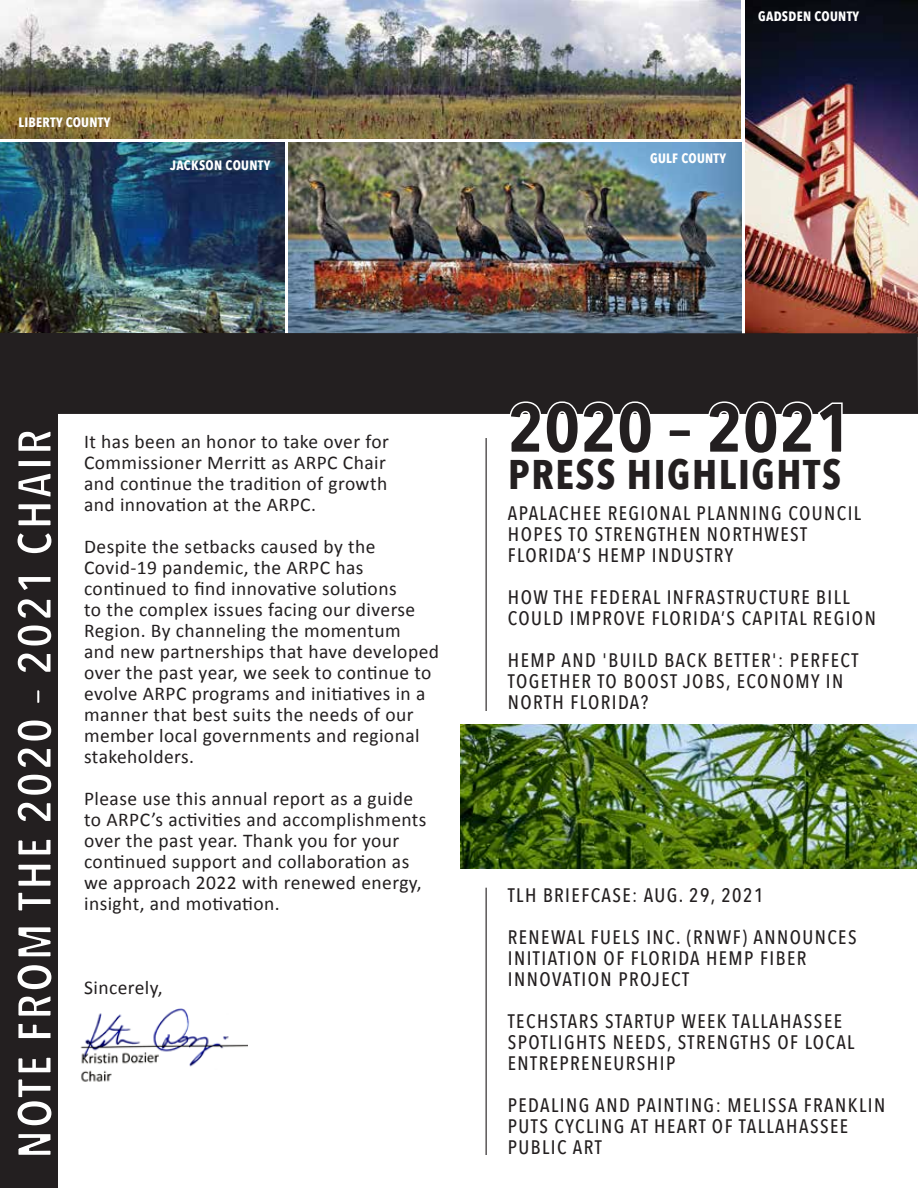
<style>
.page{position:relative;width:918px;height:1188px;background:#fff}
.page>*{position:absolute;margin:0;border:0;box-sizing:border-box;transform-origin:0 0}
.t1{font:700 69.45px "Avenir Next Condensed";color:#231f20}
.t2{font:700 49.5px "Avenir Next Condensed";letter-spacing:.02em;color:#fff}
.t3{font:700 41.4px "Avenir Next Condensed";letter-spacing:.04em;color:#231f20}
.t4{font:19.5px/21px "Calibri";letter-spacing:.02em;color:#231f20}
.t5{font:500 19.5px/21px "Avenir Next Condensed";letter-spacing:.075em;color:#231f20}
.t6{font:700 13.5px "Avenir Next Condensed";letter-spacing:.02em;color:#fff}
</style>
<div class="page">
<img style="left:0;top:0;width:741px;height:138px">
<img style="left:289px;top:142px;width:452px;height:191px">
<img style="left:0;top:143px;width:284px;height:190px">
<img style="left:745px;top:0;width:173px;height:333px">
<div style="left:0;top:333px;width:918px;height:81px;background:#231f20"></div>
<div style="left:0;top:408px;width:57px;height:780px;background:#231f20"></div>
<hr style="left:486px;top:438px;width:1px;height:273px;background:#231f20">
<svg style="left:509px;top:401px;width:142px;height:13px"></svg>
<svg style="left:708px;top:401px;width:135px;height:13px"></svg>
<img style="left:461px;top:724px;width:455px;height:144px">
<hr style="left:486px;top:888px;width:1px;height:267px;background:#231f20">
<img style="left:80px;top:1008px;width:168px;height:74px">
<p class="t6" style="left:18px;top:114px;width:93px">LIBERTY COUNTY</p>
<p class="t6" style="left:170px;top:157px;width:102px">JACKSON COUNTY</p>
<p class="t6" style="left:758px;top:8px;width:103px">GADSDEN COUNTY</p>
<p class="t6" style="left:650px;top:150px;width:77px">GULF COUNTY</p>
<h2 class="t2" style="left:4px;top:1159px;width:732px;rotate:-90deg">NOTE FROM THE 2020 – 2021 CHAIR</h2>
<p class="t4" style="left:84px;top:430px;width:306px">It has been an honor to take over for Commissioner Merritt as ARPC Chair and continue the tradition of growth and innovation at the ARPC.</p>
<p class="t4" style="left:84px;top:535px;width:356px">Despite the setbacks caused by the Covid-19 pandemic, the ARPC has continued to find innovative solutions<br>to the complex issues facing our diverse Region. By channeling the momentum<br>and new partnerships that have developed over the past year, we seek to continue to evolve ARPC programs and initiatives in a manner that best suits the needs of our member local governments and regional stakeholders.</p>
<p class="t4" style="left:84px;top:787px;width:344px">Please use this annual report as a guide to ARPC’s activities and accomplishments over the past year. Thank you for your continued support and collaboration as we approach 2022 with renewed energy, insight, and motivation.</p>
<p class="t4" style="left:84px;top:976px;width:80px">Sincerely,</p>
<h1 class="t1" style="left:508px;top:385px;width:346px">2020 – 2021</h1>
<h3 class="t3" style="left:508px;top:449px;width:334px">PRESS HIGHLIGHTS</h3>
<p class="t5" style="left:508px;top:503px;width:355px">APALACHEE REGIONAL PLANNING COUNCIL<br>HOPES TO STRENGTHEN NORTHWEST<br>FLORIDA’S HEMP INDUSTRY</p>
<p class="t5" style="left:508px;top:587px;width:370px">HOW THE FEDERAL INFRASTRUCTURE BILL<br>COULD IMPROVE FLORIDA’S CAPITAL REGION</p>
<p class="t5" style="left:508px;top:650px;width:352px">HEMP AND 'BUILD BACK BETTER': PERFECT<br>TOGETHER TO BOOST JOBS, ECONOMY IN<br>NORTH FLORIDA?</p>
<p class="t5" style="left:508px;top:874px;width:350px;line-height:42px">TLH BRIEFCASE: AUG. 29, 2021<br>RENEWAL FUELS INC. (RNWF) ANNOUNCES</p>
<p class="t5" style="left:508px;top:948px;width:300px">INITIATION OF FLORIDA HEMP FIBER<br>INNOVATION PROJECT</p>
<p class="t5" style="left:508px;top:1011px;width:348px">TECHSTARS STARTUP WEEK TALLAHASSEE<br>SPOTLIGHTS NEEDS, STRENGTHS OF LOCAL<br>ENTREPRENEURSHIP</p>
<p class="t5" style="left:508px;top:1095px;width:379px">PEDALING AND PAINTING: MELISSA FRANKLIN<br>PUTS CYCLING AT HEART OF TALLAHASSEE<br>PUBLIC ART</p>
</div>
